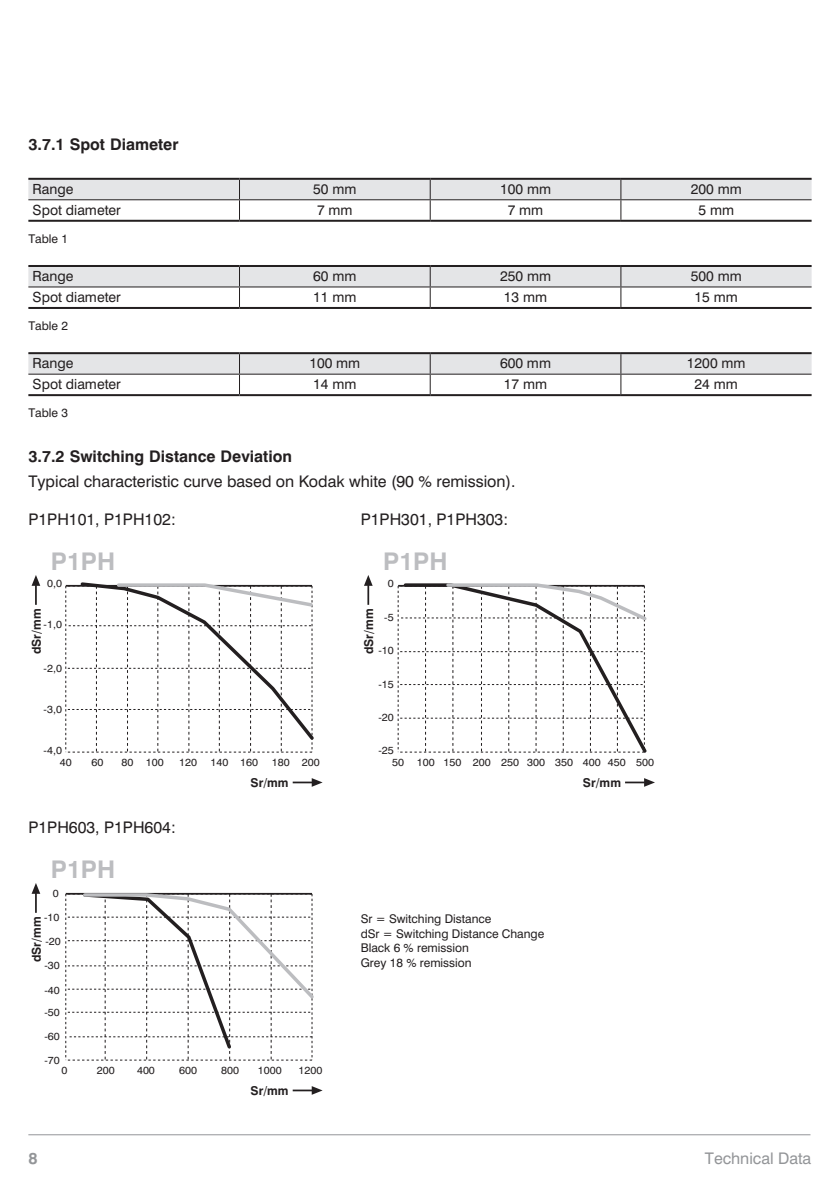
<style>
.page{position:relative;width:840px;height:1191px;background:#fff}
.page>*{position:absolute;margin:0;border:0;box-sizing:border-box;transform-origin:0 0}
.t1{font:700 24.4px "Swiss 721 BT";color:#bcbdc0}
.t2{font:16px "Swiss 721 BT";color:#231f20}
.t3{font:700 16px "Swiss 721 BT";color:#231f20}
.t4{font:16px "Swiss 721 BT";color:#939598}
.t5{font:700 16px "Swiss 721 BT";color:#939598}
.t6{font:14px "Swiss 721 BT";color:#231f20}
.t7{font:700 12.2px "Swiss 721 BT";color:#231f20}
.t8{font:12px/14.4px "Swiss 721 BT";color:#231f20}
.t9{font:10.4px "Swiss 721 BT";color:#231f20;scale:1.04 1}
</style>
<div class="page">
<hr style="left:28px;top:1134px;width:782px;height:1px;background:#939598">
<hr style="left:28px;top:178px;width:211px;height:2px;background:#231f20">
<hr style="left:239px;top:178px;width:191px;height:2px;background:#231f20">
<hr style="left:430px;top:178px;width:190px;height:2px;background:#231f20">
<hr style="left:620px;top:178px;width:191px;height:2px;background:#231f20">
<hr style="left:28px;top:220px;width:211px;height:2px;background:#231f20">
<hr style="left:239px;top:220px;width:191px;height:2px;background:#231f20">
<hr style="left:430px;top:220px;width:190px;height:2px;background:#231f20">
<hr style="left:620px;top:220px;width:191px;height:2px;background:#231f20">
<svg style="left:28px;top:179px;width:783px;height:41px"></svg>
<hr style="left:28px;top:265px;width:211px;height:2px;background:#231f20">
<hr style="left:239px;top:265px;width:191px;height:2px;background:#231f20">
<hr style="left:430px;top:265px;width:190px;height:2px;background:#231f20">
<hr style="left:620px;top:265px;width:191px;height:2px;background:#231f20">
<hr style="left:28px;top:307px;width:211px;height:2px;background:#231f20">
<hr style="left:239px;top:307px;width:191px;height:2px;background:#231f20">
<hr style="left:430px;top:307px;width:190px;height:2px;background:#231f20">
<hr style="left:620px;top:307px;width:191px;height:2px;background:#231f20">
<svg style="left:28px;top:266px;width:783px;height:41px"></svg>
<hr style="left:28px;top:352px;width:211px;height:2px;background:#231f20">
<hr style="left:239px;top:352px;width:191px;height:2px;background:#231f20">
<hr style="left:430px;top:352px;width:190px;height:2px;background:#231f20">
<hr style="left:620px;top:352px;width:191px;height:2px;background:#231f20">
<hr style="left:28px;top:394px;width:211px;height:2px;background:#231f20">
<hr style="left:239px;top:394px;width:191px;height:2px;background:#231f20">
<hr style="left:430px;top:394px;width:190px;height:2px;background:#231f20">
<hr style="left:620px;top:394px;width:191px;height:2px;background:#231f20">
<svg style="left:28px;top:353px;width:783px;height:41px"></svg>
<svg style="left:65px;top:582px;width:249px;height:170px"></svg>
<hr style="left:35px;top:585px;width:2px;height:20px;background:#231f20">
<svg style="left:32px;top:575px;width:8px;height:11px"></svg>
<hr style="left:292px;top:781px;width:20px;height:2px;background:#231f20">
<svg style="left:311px;top:778px;width:11px;height:9px"></svg>
<svg style="left:397px;top:583px;width:250px;height:169px"></svg>
<hr style="left:367px;top:585px;width:2px;height:20px;background:#231f20">
<svg style="left:364px;top:575px;width:8px;height:11px"></svg>
<hr style="left:624px;top:781px;width:20px;height:2px;background:#231f20">
<svg style="left:643px;top:778px;width:11px;height:9px"></svg>
<svg style="left:65px;top:892px;width:249px;height:168px"></svg>
<svg style="left:32px;top:883px;width:8px;height:29px"></svg>
<hr style="left:292px;top:1089px;width:20px;height:2px;background:#231f20">
<svg style="left:311px;top:1086px;width:11px;height:8px"></svg>
<h2 class="t3" style="left:28px;top:135px;width:152px">3.7.1 Spot Diameter</h2>
<h3 class="t6" style="left:33px;top:180px;width:42px">Range</h3>
<h3 class="t6" style="left:313px;top:180px;width:45px">50 mm</h3>
<h3 class="t6" style="left:500px;top:180px;width:52px">100 mm</h3>
<h3 class="t6" style="left:690px;top:180px;width:52px">200 mm</h3>
<h3 class="t6" style="left:33px;top:201px;width:90px">Spot diameter</h3>
<h3 class="t6" style="left:317px;top:201px;width:37px">7 mm</h3>
<h3 class="t6" style="left:507px;top:201px;width:37px">7 mm</h3>
<h3 class="t6" style="left:698px;top:201px;width:37px">5 mm</h3>
<p class="t8" style="left:28px;top:231px;width:41px">Table 1</p>
<h3 class="t6" style="left:33px;top:267px;width:42px">Range</h3>
<h3 class="t6" style="left:313px;top:267px;width:45px">60 mm</h3>
<h3 class="t6" style="left:500px;top:267px;width:52px">250 mm</h3>
<h3 class="t6" style="left:690px;top:267px;width:52px">500 mm</h3>
<h3 class="t6" style="left:33px;top:288px;width:90px">Spot diameter</h3>
<h3 class="t6" style="left:313px;top:288px;width:45px">11 mm</h3>
<h3 class="t6" style="left:503px;top:288px;width:45px">13 mm</h3>
<h3 class="t6" style="left:694px;top:288px;width:45px">15 mm</h3>
<p class="t8" style="left:28px;top:318px;width:41px">Table 2</p>
<h3 class="t6" style="left:33px;top:355px;width:42px">Range</h3>
<h3 class="t6" style="left:309px;top:355px;width:52px">100 mm</h3>
<h3 class="t6" style="left:500px;top:355px;width:52px">600 mm</h3>
<h3 class="t6" style="left:686px;top:355px;width:60px">1200 mm</h3>
<h3 class="t6" style="left:33px;top:375px;width:90px">Spot diameter</h3>
<h3 class="t6" style="left:313px;top:375px;width:45px">14 mm</h3>
<h3 class="t6" style="left:503px;top:375px;width:45px">17 mm</h3>
<h3 class="t6" style="left:694px;top:375px;width:45px">24 mm</h3>
<p class="t8" style="left:28px;top:405px;width:41px">Table 3</p>
<h2 class="t3" style="left:28px;top:447px;width:265px">3.7.2 Switching Distance Deviation</h2>
<h2 class="t2" style="left:28px;top:471px;width:488px">Typical characteristic curve based on Kodak white (90 % remission).</h2>
<h2 class="t2" style="left:28px;top:510px;width:149px">P1PH101, P1PH102:</h2>
<h2 class="t2" style="left:360px;top:510px;width:149px">P1PH301, P1PH303:</h2>
<h1 class="t1" style="left:51px;top:546px;width:66px">P1PH</h1>
<h1 class="t1" style="left:383px;top:546px;width:66px">P1PH</h1>
<p class="t9" style="left:47px;top:577px;width:16px">0,0</p>
<p class="t7" style="left:29px;top:654px;width:47px;rotate:-90deg">dSr/mm</p>
<p class="t9" style="left:44px;top:618px;width:19px">-1,0</p>
<p class="t9" style="left:44px;top:661px;width:19px">-2,0</p>
<p class="t9" style="left:44px;top:703px;width:19px">-3,0</p>
<p class="t9" style="left:44px;top:744px;width:19px">-4,0</p>
<p class="t9" style="left:60px;top:756px;width:13px">40</p>
<p class="t9" style="left:91px;top:756px;width:13px">60</p>
<p class="t9" style="left:121px;top:756px;width:42px">80 100</p>
<p class="t9" style="left:179px;top:756px;width:19px">120</p>
<p class="t9" style="left:210px;top:756px;width:47px">140 160</p>
<p class="t9" style="left:272px;top:756px;width:48px">180 200</p>
<h2 class="t2" style="left:28px;top:817px;width:149px">P1PH603, P1PH604:</h2>
<h1 class="t1" style="left:51px;top:854px;width:66px">P1PH</h1>
<p class="t9" style="left:53px;top:886px;width:7px">0</p>
<p class="t7" style="left:250px;top:775px;width:40px">Sr/mm</p>
<p class="t9" style="left:387px;top:577px;width:7px">0</p>
<p class="t7" style="left:361px;top:654px;width:47px;rotate:-90deg">dSr/mm</p>
<p class="t9" style="left:384px;top:610px;width:11px">-5</p>
<p class="t9" style="left:378px;top:644px;width:16px">-10</p>
<p class="t9" style="left:378px;top:678px;width:16px">-15</p>
<p class="t9" style="left:378px;top:711px;width:16px">-20</p>
<p class="t9" style="left:378px;top:744px;width:16px">-25</p>
<p class="t9" style="left:392px;top:756px;width:253px">50 100 150 200 250 300 350 400 450 500</p>
<p class="t7" style="left:582px;top:775px;width:40px">Sr/mm</p>
<p class="t9" style="left:44px;top:910px;width:16px">-10</p>
<p class="t7" style="left:29px;top:962px;width:47px;rotate:-90deg">dSr/mm</p>
<p class="t8" style="left:360px;top:911px;width:185px">Sr = Switching Distance<br>dSr = Switching Distance Change<br>Black 6 % remission<br>Grey 18 % remission</p>
<p class="t9" style="left:45px;top:935px;width:16px">-20</p>
<p class="t9" style="left:44px;top:959px;width:16px">-30</p>
<p class="t9" style="left:44px;top:983px;width:16px">-40</p>
<p class="t9" style="left:44px;top:1006px;width:16px">-50</p>
<p class="t9" style="left:44px;top:1030px;width:16px">-60</p>
<p class="t9" style="left:44px;top:1054px;width:16px">-70</p>
<p class="t9" style="left:62px;top:1064px;width:7px">0</p>
<p class="t9" style="left:97px;top:1064px;width:19px">200</p>
<p class="t9" style="left:137px;top:1064px;width:19px">400</p>
<p class="t9" style="left:179px;top:1064px;width:19px">600</p>
<p class="t9" style="left:221px;top:1064px;width:19px">800</p>
<p class="t9" style="left:258px;top:1064px;width:24px">1000</p>
<p class="t9" style="left:298px;top:1064px;width:24px">1200</p>
<p class="t7" style="left:250px;top:1083px;width:40px">Sr/mm</p>
<h2 class="t5" style="left:28px;top:1148px;width:11px">8</h2>
<h2 class="t4" style="left:704px;top:1148px;width:108px">Technical Data</h2>
</div>
